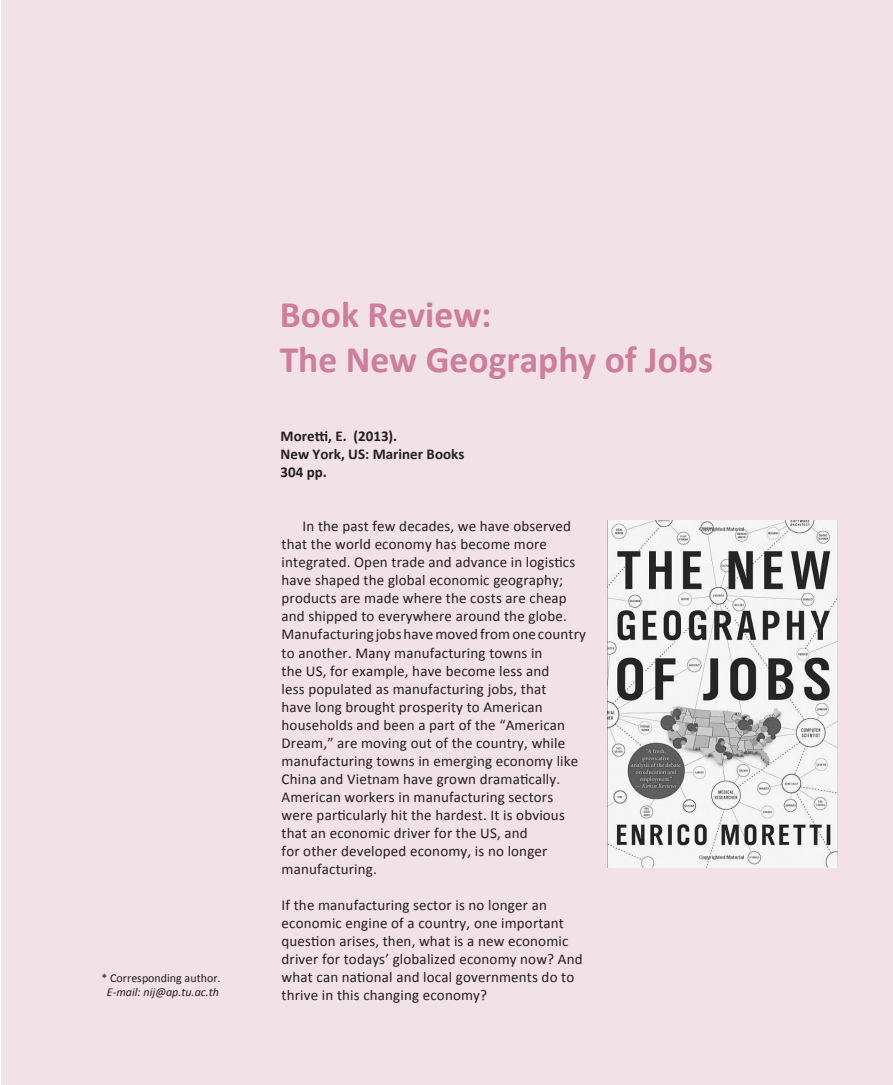
<style>
.page{position:relative;width:893px;height:1085px;background:#fff}
.page>*{position:absolute;margin:0;border:0;box-sizing:border-box;transform-origin:0 0}
.t1{font:700 37.5px "Calibri";color:#cc7e9b}
.t2{font:15px/18px "Calibri";letter-spacing:.01em;color:#231f20}
.t3{font:700 15px "Calibri";color:#231f20}
.t4{font:italic 12px "Calibri";color:#231f20}
.t5{font:12px "Calibri";color:#231f20}
</style>
<div class="page">
<div style="left:1px;top:0;width:892px;height:1084px;background:#f2e1e6"></div>
<img style="left:607px;top:520px;width:231px;height:347px">
<p class="t5" style="left:102px;top:969px;width:120px">* Corresponding author.</p>
<p class="t4" style="left:107px;top:983px;width:114px">E-mail: nij@ap.tu.ac.th</p>
<p class="t1" style="left:280px;top:290px;width:213px">Book Review:</p>
<p class="t1" style="left:280px;top:335px;width:435px">The New Geography of Jobs</p>
<p class="t3" style="left:281px;top:427px;width:118px">Moretti, E. (2013).</p>
<p class="t3" style="left:281px;top:445px;width:185px">New York, US: Mariner Books</p>
<p class="t3" style="left:281px;top:463px;width:48px">304 pp.</p>
<p class="t2" style="left:282px;top:517px;width:295px;text-indent:21px">In the past few decades, we have observed that the world economy has become more integrated. Open trade and advance in logistics have shaped the global economic geography; products are made where the costs are cheap and shipped to everywhere around the globe.</p>
<p class="t2" style="left:282px;top:625px;width:306px">Manufacturing jobs have moved from one country</p>
<p class="t2" style="left:282px;top:643px;width:298px">to another. Many manufacturing towns in<br>the US, for example, have become less and<br>less populated as manufacturing jobs, that have long brought prosperity to American households and been a part of the “American Dream,” are moving out of the country, while manufacturing towns in emerging economy like China and Vietnam have grown dramatically.<br>American workers in manufacturing sectors were particularly hit the hardest. It is obvious that an economic driver for the US, and<br>for other developed economy, is no longer manufacturing.</p>
<p class="t2" style="left:282px;top:895px;width:302px">If the manufacturing sector is no longer an economic engine of a country, one important question arises, then, what is a new economic driver for todays’ globalized economy now? And what can national and local governments do to thrive in this changing economy?</p>
</div>
